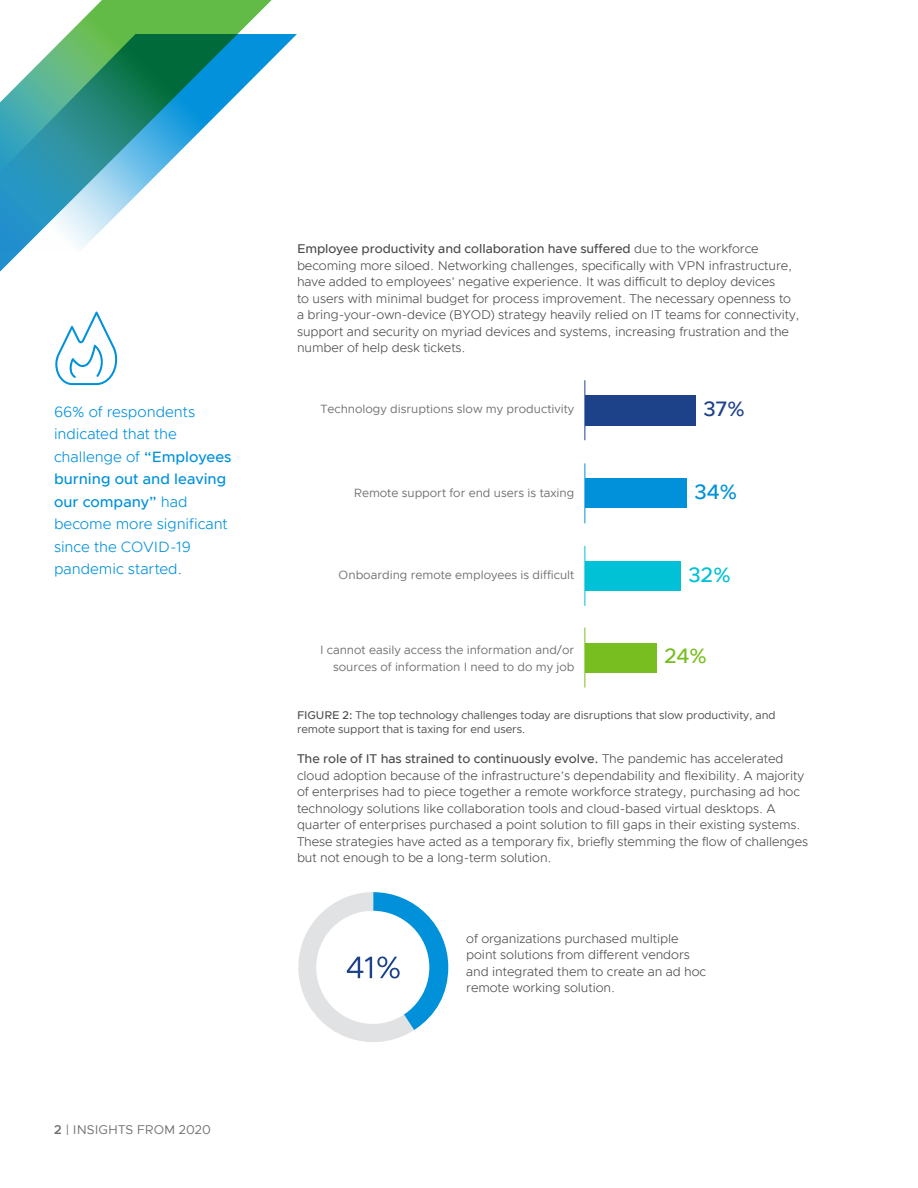
<style>
.page{position:relative;width:918px;height:1188px;background:#fff}
.page>*{position:absolute;margin:0;border:0;box-sizing:border-box;transform-origin:0 0}
.t1{font:500 21px "Metropolis";color:#00c1d5}
.t2{font:500 21px "Metropolis";color:#0091da}
.t3{font:500 21px "Metropolis";color:#1d428a}
.t4{font:500 21px "Metropolis";color:#78be20}
._5d__SIDEBAR_QUOTE{font:300 15px/22.5px "Metropolis";color:#0091da}
._3a__BODY_TEXT{font:300 12.75px/16.5px "Metropolis";letter-spacing:-.005em;color:#4d4d4f}
._5b__SIDEBAR_BODY{font:300 12.75px/16.5px "Metropolis";letter-spacing:-.005em;color:#4d4d4f}
.LEFT_PAGE_NUMBERS{font:12.75px "Metropolis";color:#717073}
.t5{font:12px/16.5px "Metropolis";color:#717074;text-align:right}
._7a__CAPTION_BODY{font:11.25px/14.2px "Metropolis";letter-spacing:-.005em;color:#4d4d4f}
.s1{font-weight:500}
.s2{font-weight:600}
</style>
<div class="page">
<svg style="left:0;top:0;width:272px;height:272px"></svg>
<svg style="left:0;top:34px;width:297px;height:219px"></svg>
<svg style="left:298px;top:892px;width:150px;height:150px"></svg>
<div style="left:585px;top:561px;width:96px;height:30px;background:#00c1d5"></div>
<hr style="left:584px;top:546px;width:1px;height:60px;background:#00c1d5">
<div style="left:585px;top:478px;width:102px;height:30px;background:#0091da"></div>
<hr style="left:584px;top:463px;width:1px;height:60px;background:#0091da">
<div style="left:585px;top:395px;width:111px;height:30px;background:#1d428a"></div>
<hr style="left:584px;top:380px;width:1px;height:60px;background:#1d428a">
<div style="left:585px;top:643px;width:72px;height:30px;background:#78be20"></div>
<hr style="left:584px;top:628px;width:1px;height:60px;background:#78be20">
<svg style="left:55px;top:311px;width:63px;height:75px"></svg>
<p class="_5d__SIDEBAR_QUOTE" style="left:54px;top:400px;width:179px">66% of respondents indicated that the challenge of <span class="s1">“Employees burning out and leaving our company”</span> had become more significant since the COVID-19 pandemic started.</p>
<p class="LEFT_PAGE_NUMBERS" style="left:54px;top:1122px;width:158px"><span class="s2">2</span> | INSIGHTS FROM 2020</p>
<p class="_3a__BODY_TEXT" style="left:297px;top:240px;width:504px"><span class="s1">Employee productivity and collaboration have suffered</span> due to the workforce becoming more siloed. Networking challenges, specifically with VPN infrastructure, have added to employees’ negative experience. It was difficult to deploy devices<br>to users with minimal budget for process improvement. The necessary openness to a bring-your-own-device (BYOD) strategy heavily relied on IT teams for connectivity, support and security on myriad devices and systems, increasing frustration and the number of help desk tickets.</p>
<p class="t5" style="left:320px;top:401px;width:255px">Technology disruptions slow my productivity</p>
<p class="t3" style="left:703px;top:396px;width:43px">37%</p>
<p class="t5" style="left:354px;top:484px;width:222px">Remote support for end users is taxing</p>
<p class="t2" style="left:694px;top:479px;width:45px">34%</p>
<p class="t5" style="left:339px;top:567px;width:237px">Onboarding remote employees is difficult</p>
<p class="t1" style="left:688px;top:561px;width:44px">32%</p>
<p class="t5" style="left:320px;top:642px;width:256px">I cannot easily access the information and/or sources of information I need to do my job</p>
<p class="t4" style="left:664px;top:643px;width:44px">24%</p>
<p class="_7a__CAPTION_BODY" style="left:297px;top:708px;width:480px"><span class="s1">FIGURE 2:</span> The top technology challenges today are disruptions that slow productivity, and remote support that is taxing for end users.</p>
<p class="_3a__BODY_TEXT" style="left:297px;top:750px;width:513px"><span class="s1">The role of IT has strained to continuously evolve.</span> The pandemic has accelerated cloud adoption because of the infrastructure’s dependability and flexibility. A majority of enterprises had to piece together a remote workforce strategy, purchasing ad hoc technology solutions like collaboration tools and cloud-based virtual desktops. A quarter of enterprises purchased a point solution to fill gaps in their existing systems.<br>These strategies have acted as a temporary fix, briefly stemming the flow of challenges but not enough to be a long-term solution.</p>
<p class="_5b__SIDEBAR_BODY" style="left:466px;top:930px;width:241px">of organizations purchased multiple point solutions from different vendors and integrated them to create an ad hoc remote working solution.</p>
</div>
